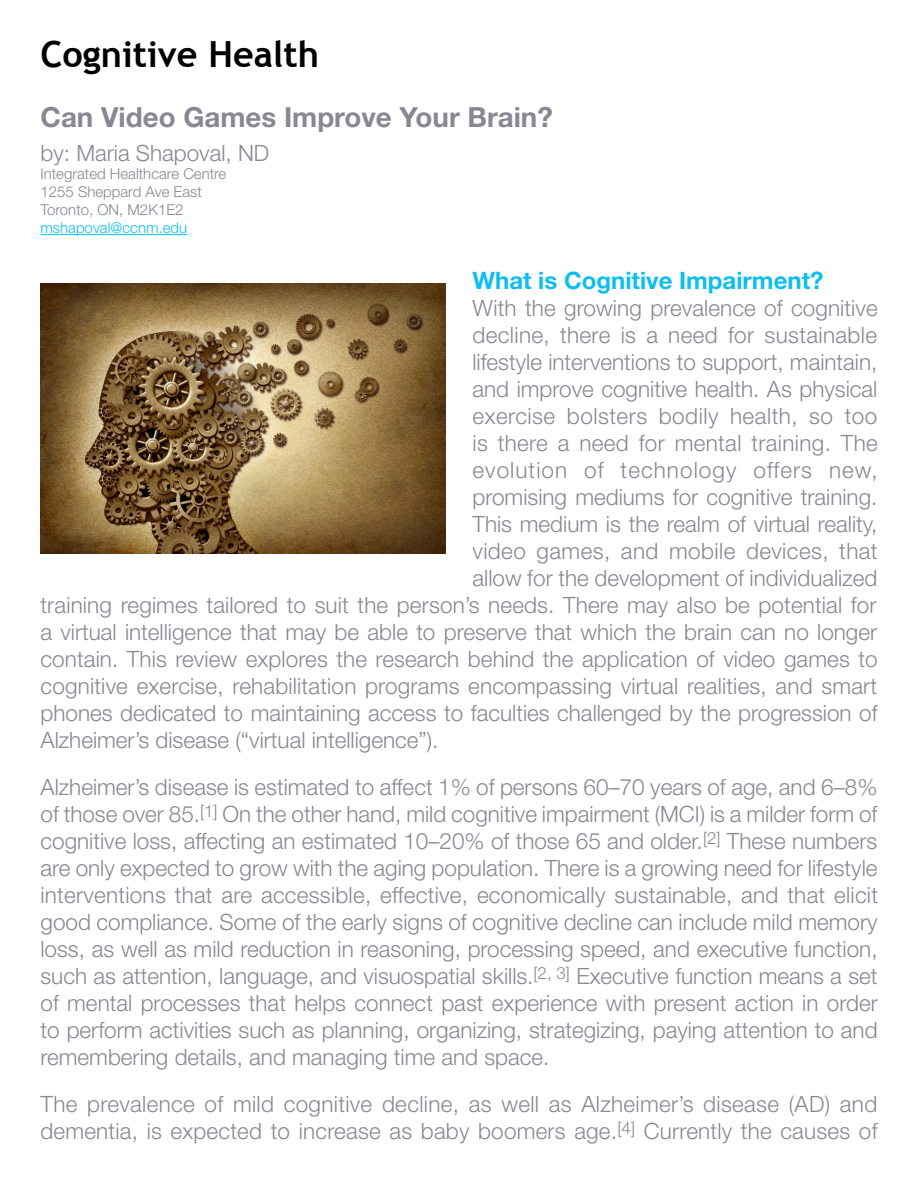
<style>
.page{position:relative;width:918px;height:1188px;background:#fff}
.page>*{position:absolute;margin:0;border:0;box-sizing:border-box;transform-origin:0 0}
.Titre{font:700 36px "Trebuchet MS";color:#000}
.Sous-titre{font:700 27.75px "Helvetica Neue LT Std";color:#878894}
.Partie{font:700 24px "Helvetica Neue LT Std";color:#0dbfee}
.Auteur{font:300 22.5px/27px "Helvetica Neue LT Std";letter-spacing:.005em;color:#878894;text-align:justify}
.Auteur-2{font:300 22.5px "Helvetica Neue LT Std";letter-spacing:.025em;color:#878894}
.Auteur-3{font:300 22.5px "Helvetica Neue LT Std";letter-spacing:.045em;color:#878894}
.Coordonnées{font:300 15px "Helvetica Neue LT Std";color:#878894}
.Site_Web_ou_adresse{font:300 15px "Helvetica Neue LT Std";color:#0dbfee}
</style>
<div class="page">
<hr style="left:40px;top:234px;width:147px;height:1px;background:#0dbfee">
<img style="left:40px;top:284px;width:405px;height:270px">
<p class="Titre" style="left:40px;top:32px;width:280px">Cognitive Health</p>
<p class="Sous-titre" style="left:40px;top:100px;width:514px">Can Video Games Improve Your Brain?</p>
<p class="Auteur" style="left:40px;top:139px;width:230px">by: Maria Shapoval, ND</p>
<p class="Coordonnées" style="left:40px;top:165px;width:187px">Integrated Healthcare Centre</p>
<p class="Coordonnées" style="left:40px;top:183px;width:163px">1255 Sheppard Ave East</p>
<p class="Coordonnées" style="left:40px;top:201px;width:145px">Toronto, ON, M2K1E2</p>
<p class="Site_Web_ou_adresse" style="left:40px;top:219px;width:148px">mshapoval@ccnm.edu</p>
<p class="Partie" style="left:472px;top:265px;width:352px">What is Cognitive Impairment?</p>
<p class="Auteur" style="left:472px;top:294px;width:407px">With the growing prevalence of cognitive</p>
<p class="Auteur" style="left:472px;top:321px;width:406px">decline, there is a need for sustainable</p>
<p class="Auteur" style="left:472px;top:348px;width:406px">lifestyle interventions to support, maintain,</p>
<p class="Auteur" style="left:472px;top:375px;width:406px">and improve cognitive health. As physical</p>
<p class="Auteur-2" style="left:472px;top:402px;width:406px">exercise bolsters bodily health, so too</p>
<p class="Auteur" style="left:472px;top:429px;width:407px">is there a need for mental training. The</p>
<p class="Auteur-3" style="left:472px;top:456px;width:407px">evolution of technology offers new,</p>
<p class="Auteur" style="left:472px;top:483px;width:406px">promising mediums for cognitive training.</p>
<p class="Auteur" style="left:472px;top:510px;width:406px">This medium is the realm of virtual reality,</p>
<p class="Auteur" style="left:472px;top:537px;width:407px">video games, and mobile devices, that</p>
<p class="Auteur" style="left:472px;top:564px;width:406px">allow for the development of individualized</p>
<p class="Auteur" style="left:40px;top:591px;width:838px">training regimes tailored to suit the person’s needs. There may also be potential for</p>
<p class="Auteur" style="left:40px;top:618px;width:838px">a virtual intelligence that may be able to preserve that which the brain can no longer</p>
<p class="Auteur" style="left:40px;top:645px;width:839px">contain. This review explores the research behind the application of video games to</p>
<p class="Auteur" style="left:40px;top:672px;width:838px">cognitive exercise, rehabilitation programs encompassing virtual realities, and smart</p>
<p class="Auteur" style="left:40px;top:699px;width:839px">phones dedicated to maintaining access to faculties challenged by the progression of</p>
<p class="Auteur" style="left:40px;top:726px;width:399px">Alzheimer’s disease (“virtual intelligence”).</p>
<p class="Auteur" style="left:40px;top:773px;width:839px">Alzheimer’s disease is estimated to affect 1% of persons 60–70 years of age, and 6–8% of those over 85.<sup>[1]</sup> On the other hand, mild cognitive impairment (MCI) is a milder form of cognitive loss, affecting an estimated 10–20% of those 65 and older.<sup>[2]</sup> These numbers are only expected to grow with the aging population. There is a growing need for lifestyle interventions that are accessible, effective, economically sustainable, and that elicit good compliance. Some of the early signs of cognitive decline can include mild memory loss, as well as mild reduction in reasoning, processing speed, and executive function, such as attention, language, and visuospatial skills.<sup>[2,</sup> <sup>3]</sup> Executive function means a set of mental processes that helps connect past experience with present action in order to perform activities such as planning, organizing, strategizing, paying attention to and remembering details, and managing time and space.</p>
<p class="Auteur" style="left:40px;top:1090px;width:838px">The prevalence of mild cognitive decline, as well as Alzheimer’s disease (AD) and dementia, is expected to increase as baby boomers age.<sup>[4]</sup> Currently the causes of</p>
</div>
